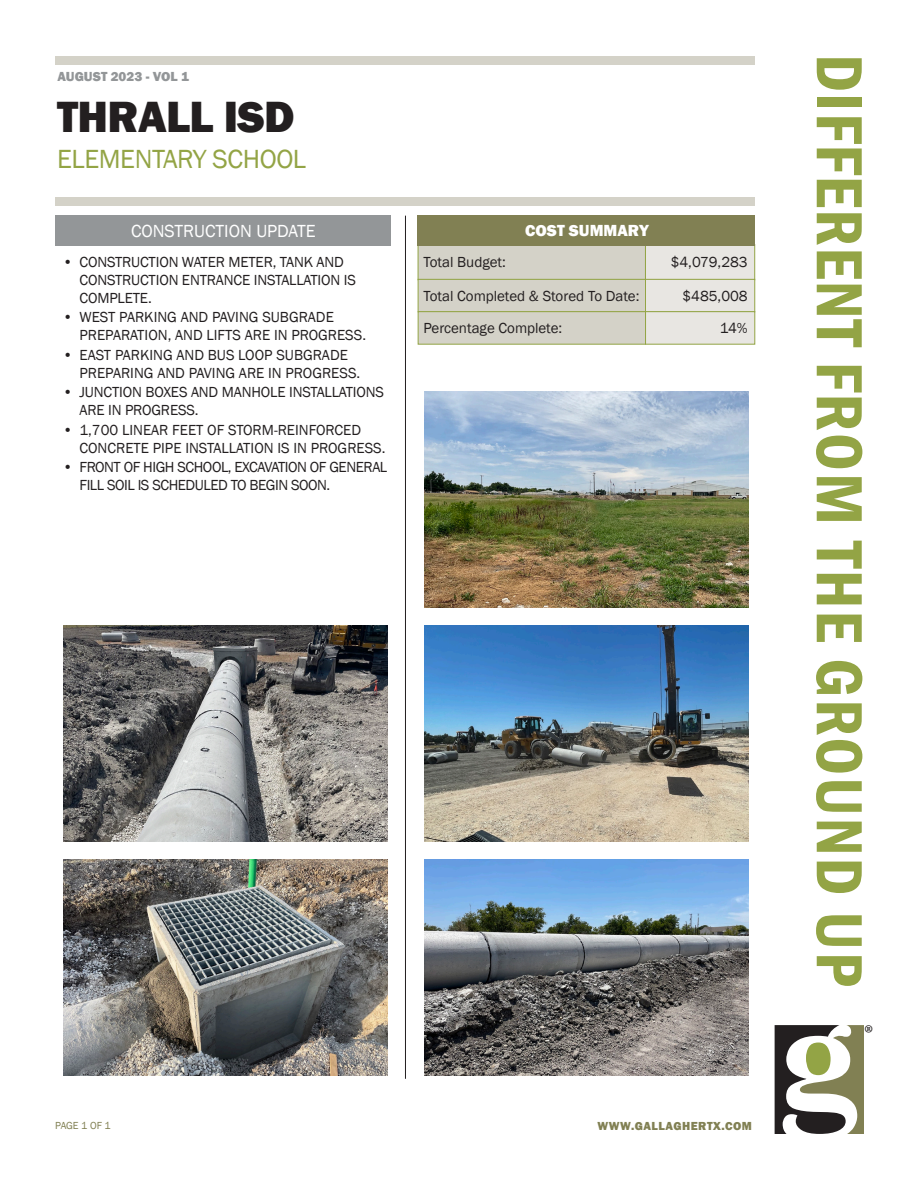
<style>
.page{position:relative;width:918px;height:1188px;background:#fff}
.page>*{position:absolute;margin:0;border:0;box-sizing:border-box;transform-origin:0 0}
.t1{font:600 condensed 67.5px "Franklin Gothic";letter-spacing:.025em;color:#93a445}
.t2{font:800 45px "Franklin Gothic";letter-spacing:-.015em;color:#231f20}
.t3{font:28.5px "Minion Pro";color:#231f20}
.t4{font:27px "Franklin Gothic";letter-spacing:-.015em;color:#93a445}
.t5{font:18px "Franklin Gothic";color:#fff}
.t6{font:800 16.5px "Franklin Gothic";color:#fff}
.t7{font:15px/18px "Franklin Gothic";letter-spacing:-.01em;color:#231f20}
.t8{font:15px/18px "Franklin Gothic";letter-spacing:-.03em;color:#231f20}
.t9{font:800 13.5px "Franklin Gothic";color:#939698}
.t10{font:800 12px "Franklin Gothic";letter-spacing:.04em;color:#818053}
.t11{font:10.5px "Franklin Gothic";letter-spacing:-.015em;color:#818053}
</style>
<div class="page">
<div style="left:418px;top:244px;width:228px;height:36px;background:#d4d2c8"></div>
<div style="left:418px;top:279px;width:228px;height:33px;background:#d4d2c8;border:1px solid #93a445"></div>
<div style="left:645px;top:244px;width:110px;height:36px;background:#e8e6e2;border:1px solid #93a445"></div>
<div style="left:418px;top:216px;width:337px;height:30px;background:#818053"></div>
<div style="left:645px;top:279px;width:110px;height:33px;background:#e8e6e2;border:1px solid #93a445"></div>
<div style="left:418px;top:311px;width:228px;height:34px;background:#d4d2c8;border:1px solid #93a445"></div>
<div style="left:645px;top:311px;width:110px;height:34px;background:#e8e6e2;border:1px solid #93a445"></div>
<svg style="left:775px;top:1025px;width:89px;height:109px"></svg>
<div style="left:55px;top:56px;width:700px;height:9px;background:#d4d2c8"></div>
<div style="left:55px;top:197px;width:700px;height:9px;background:#d4d2c8"></div>
<div style="left:55px;top:216px;width:336px;height:30px;background:#939698"></div>
<hr style="left:405px;top:216px;width:1px;height:863px;background:#231f20">
<img style="left:64px;top:859px;width:324px;height:216px">
<img style="left:64px;top:625px;width:324px;height:216px">
<img style="left:424px;top:859px;width:324px;height:216px">
<img style="left:424px;top:625px;width:324px;height:216px">
<img style="left:424px;top:391px;width:324px;height:216px">
<p class="t9" style="left:58px;top:68px;width:133px">AUGUST 2023 - VOL 1</p>
<p class="t2" style="left:57px;top:88px;width:239px">THRALL ISD</p>
<p class="t4" style="left:57px;top:142px;width:250px">ELEMENTARY SCHOOL</p>
<p class="t5" style="left:131px;top:220px;width:186px">CONSTRUCTION UPDATE</p>
<p class="t7" style="left:79px;top:253px;width:278px;text-indent:-16px">• CONSTRUCTION WATER METER, TANK AND<br>CONSTRUCTION ENTRANCE INSTALLATION IS<br>COMPLETE.</p>
<p class="t7" style="left:79px;top:309px;width:288px;text-indent:-16px">• WEST PARKING AND PAVING SUBGRADE<br>PREPARATION, AND LIFTS ARE IN PROGRESS.</p>
<p class="t7" style="left:79px;top:346px;width:282px;text-indent:-16px">• EAST PARKING AND BUS LOOP SUBGRADE<br>PREPARING AND PAVING ARE IN PROGRESS.</p>
<p class="t7" style="left:79px;top:384px;width:306px;text-indent:-16px">• JUNCTION BOXES AND MANHOLE INSTALLATIONS<br>ARE IN PROGRESS.</p>
<p class="t7" style="left:79px;top:421px;width:308px;text-indent:-16px">• 1,700 LINEAR FEET OF STORM-REINFORCED<br>CONCRETE PIPE INSTALLATION IS IN PROGRESS.</p>
<p class="t8" style="left:79px;top:459px;width:309px;text-indent:-16px">• FRONT OF HIGH SCHOOL, EXCAVATION OF GENERAL<br>FILL SOIL IS SCHEDULED TO BEGIN SOON.</p>
<p class="t6" style="left:525px;top:220px;width:125px">COST SUMMARY</p>
<p class="t7" style="left:423px;top:254px;width:84px">Total Budget:</p>
<p class="t7" style="left:423px;top:287px;width:217px">Total Completed &amp; Stored To Date:</p>
<p class="t7" style="left:423px;top:320px;width:140px">Percentage Complete:</p>
<p class="t7" style="left:671px;top:254px;width:78px">$4,079,283</p>
<p class="t7" style="left:682px;top:287px;width:67px">$485,008</p>
<p class="t7" style="left:720px;top:320px;width:29px">14%</p>
<p class="t11" style="left:55px;top:1119px;width:57px">PAGE 1 OF 1</p>
<p class="t10" style="left:598px;top:1119px;width:156px">WWW.GALLAGHERTX.COM</p>
<p class="t1" style="left:884px;top:54px;width:934px;rotate:90deg">DIFFERENT FROM THE GROUND UP</p>
<p class="t3" style="left:864px;top:1016px;width:11px">®</p>
</div>
